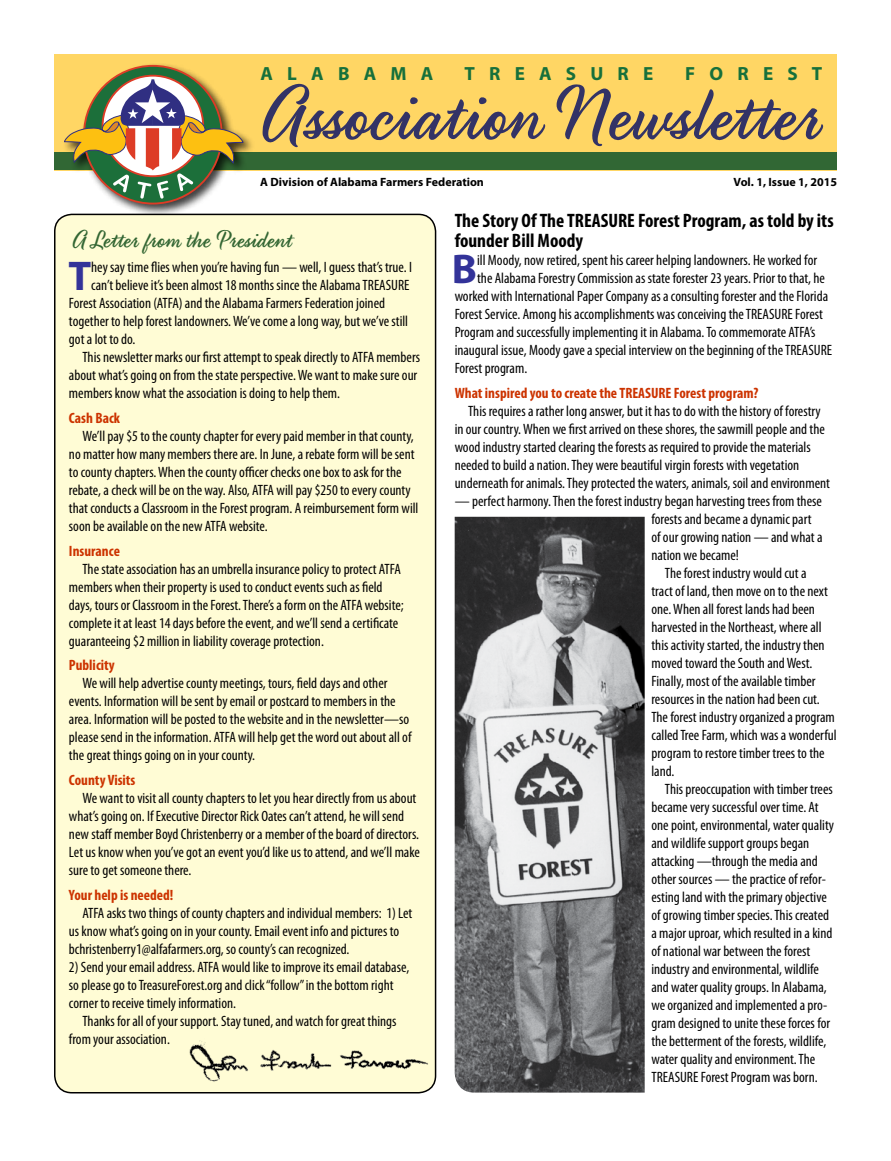
<style>
.page{position:relative;width:891px;height:1161px;background:#fff}
.page>*{position:absolute;margin:0;border:0;box-sizing:border-box;transform-origin:0 0}
.t1{font:80.25px "Fancier Script";color:#336}
.t2{font:700 41.7px "Myriad Pro";color:#339}
.t3{font:25.5px "Fancier Script";color:#363}
.t4{font:700 condensed 19.5px/19.5px "Myriad Pro";color:#000}
.t5{font:700 19.05px "Myriad Pro";letter-spacing:.745em;color:#17703b}
.t6{font:condensed 15px/18px "Myriad Pro";color:#000}
.t7{font:700 condensed 15px "Myriad Pro";color:#c30}
.t8{font:700 12px "Myriad Pro";color:#000}
</style>
<div class="page">
<div style="left:54px;top:54px;width:783px;height:116px;background:#ffd664"></div>
<div style="left:54px;top:153px;width:783px;height:17px;background:#316734"></div>
<div style="left:61px;top:62px;width:194px;height:154px;background:#000;opacity:.75"></div>
<svg style="left:84px;top:66px;width:138px;height:138px"></svg>
<svg style="left:64px;top:79px;width:179px;height:120px"></svg>
<div style="left:55px;top:214px;width:381px;height:879px;background:#fffcd5;border-radius:17px"></div>
<div style="left:54px;top:214px;width:382px;height:879px;border:2px solid #000;border-radius:17px"></div>
<img style="left:455px;top:517px;width:190px;height:576px">
<img style="left:189px;top:1036px;width:247px;height:51px">
<p class="t5" style="left:260px;top:61px;width:174px">ALABAMA</p>
<p class="t5" style="left:464px;top:61px;width:190px">TREASURE</p>
<p class="t5" style="left:685px;top:61px;width:139px">FOREST</p>
<h1 class="t1" style="left:260px;top:70px;width:565px">Association Newsletter</h1>
<p class="t8" style="left:260px;top:174px;width:225px">A Division of Alabama Farmers Federation</p>
<p class="t8" style="left:734px;top:174px;width:105px">Vol. 1, Issue 1, 2015</p>
<h3 class="t4" style="left:455px;top:211px;width:381px">The Story Of The TREASURE Forest Program, as told by its founder Bill Moody</h3>
<h2 class="t2" style="left:452px;top:242px;width:27px">B</h2>
<p class="t6" style="left:477px;top:251px;width:342px">ill Moody, now retired, spent his career helping landowners. He worked for</p>
<h3 class="t3" style="left:72px;top:226px;width:223px">A Letter from the President</h3>
<h2 class="t2" style="left:68px;top:249px;width:24px">T</h2>
<p class="t6" style="left:91px;top:258px;width:322px">hey say time flies when you’re having fun — well, I guess that’s true. I</p>
<p class="t6" style="left:477px;top:269px;width:349px">the Alabama Forestry Commission as state forester 23 years. Prior to that, he</p>
<p class="t6" style="left:455px;top:287px;width:375px">worked with International Paper Company as a consulting forester and the Florida</p>
<p class="t6" style="left:455px;top:305px;width:370px">Forest Service. Among his accomplishments was conceiving the TREASURE Forest</p>
<p class="t6" style="left:455px;top:323px;width:362px">Program and successfully implementing it in Alabama. To commemorate ATFA’s</p>
<p class="t6" style="left:455px;top:341px;width:379px">inaugural issue, Moody gave a special interview on the beginning of the TREASURE</p>
<p class="t6" style="left:455px;top:359px;width:74px">Forest program.</p>
<p class="t7" style="left:455px;top:383px;width:305px">What inspired you to create the TREASURE Forest program?</p>
<p class="t6" style="left:455px;top:401px;width:377px;text-indent:14px">This requires a rather long answer, but it has to do with the history of forestry in our country. When we first arrived on these shores, the sawmill people and the wood industry started clearing the forests as required to provide the materials needed to build a nation. They were beautiful virgin forests with vegetation underneath for animals. They protected the waters, animals, soil and environment</p>
<p class="t6" style="left:651px;top:491px;width:173px;text-indent:-197px">— perfect harmony. Then the forest industry began harvesting trees from these forests and became a dynamic part of our growing nation — and what a nation we became!</p>
<p class="t6" style="left:651px;top:563px;width:187px;text-indent:14px">The forest industry would cut a<br>tract of land, then move on to the next one. When all forest lands had been harvested in the Northeast, where all this activity started, the industry then moved toward the South and West.<br>Finally, most of the available timber resources in the nation had been cut.<br>The forest industry organized a program called Tree Farm, which was a wonderful program to restore timber trees to the land.</p>
<p class="t6" style="left:651px;top:779px;width:184px;text-indent:14px">This preoccupation with timber trees became very successful over time. At one point, environmental, water quality and wildlife support groups began attacking —through the media and other sources — the practice of refor&shy;esting land with the primary objective of growing timber species. This created a major uproar, which resulted in a kind of national war between the forest industry and environmental, wildlife and water quality groups. In Alabama, we organized and implemented a pro&shy;gram designed to unite these forces for the betterment of the forests, wildlife, water quality and environment. The TREASURE Forest Program was born.</p>
<p class="t6" style="left:91px;top:276px;width:320px">can’t believe it’s been almost 18 months since the Alabama TREASURE</p>
<p class="t6" style="left:69px;top:294px;width:318px">Forest Association (ATFA) and the Alabama Farmers Federation joined</p>
<p class="t6" style="left:69px;top:312px;width:341px">together to help forest landowners. We’ve come a long way, but we’ve still</p>
<p class="t6" style="left:69px;top:330px;width:68px">got a lot to do.</p>
<p class="t6" style="left:82px;top:348px;width:339px">This newsletter marks our first attempt to speak directly to ATFA members</p>
<p class="t6" style="left:69px;top:366px;width:350px">about what’s going on from the state perspective. We want to make sure our</p>
<p class="t6" style="left:69px;top:384px;width:273px">members know what the association is doing to help them.</p>
<p class="t7" style="left:69px;top:408px;width:53px">Cash Back</p>
<p class="t6" style="left:69px;top:427px;width:351px;text-indent:14px">We’ll pay $5 to the county chapter for every paid member in that county, no matter how many members there are. In June, a rebate form will be sent to county chapters. When the county officer checks one box to ask for the rebate, a check will be on the way. Also, ATFA will pay $250 to every county that conducts a Classroom in the Forest program. A reimbursement form will soon be available on the new ATFA website.</p>
<p class="t7" style="left:69px;top:541px;width:52px">Insurance</p>
<p class="t6" style="left:69px;top:559px;width:336px;text-indent:14px">The state association has an umbrella insurance policy to protect ATFA members when their property is used to conduct events such as field days, tours or Classroom in the Forest. There’s a form on the ATFA website; complete it at least 14 days before the event, and we’ll send a certificate guaranteeing $2 million in liability coverage protection.</p>
<p class="t7" style="left:69px;top:656px;width:47px">Publicity</p>
<p class="t6" style="left:69px;top:674px;width:344px;text-indent:14px">We will help advertise county meetings, tours, field days and other events. Information will be sent by email or postcard to members in the area. Information will be posted to the website and in the newsletter—so please send in the information. ATFA will help get the word out about all of the great things going on in your county.</p>
<p class="t7" style="left:69px;top:771px;width:68px">County Visits</p>
<p class="t6" style="left:69px;top:789px;width:352px;text-indent:14px">We want to visit all county chapters to let you hear directly from us about what’s going on. If Executive Director Rick Oates can’t attend, he will send new staff member Boyd Christenberry or a member of the board of directors.<br>Let us know when you’ve got an event you’d like us to attend, and we’ll make sure to get someone there.</p>
<p class="t7" style="left:69px;top:885px;width:106px">Your help is needed!</p>
<p class="t6" style="left:69px;top:904px;width:345px;text-indent:14px">ATFA asks two things of county chapters and individual members: 1) Let us know what’s going on in your county. Email event info and pictures to bchristenberry1@alfafarmers.org, so county’s can recognized.</p>
<p class="t6" style="left:69px;top:958px;width:342px">2) Send your email address. ATFA would like to improve its email database, so please go to TreasureForest.org and click “follow” in the bottom right corner to receive timely information.</p>
<p class="t6" style="left:69px;top:1012px;width:329px;text-indent:14px">Thanks for all of your support. Stay tuned, and watch for great things from your association.</p>
</div>
